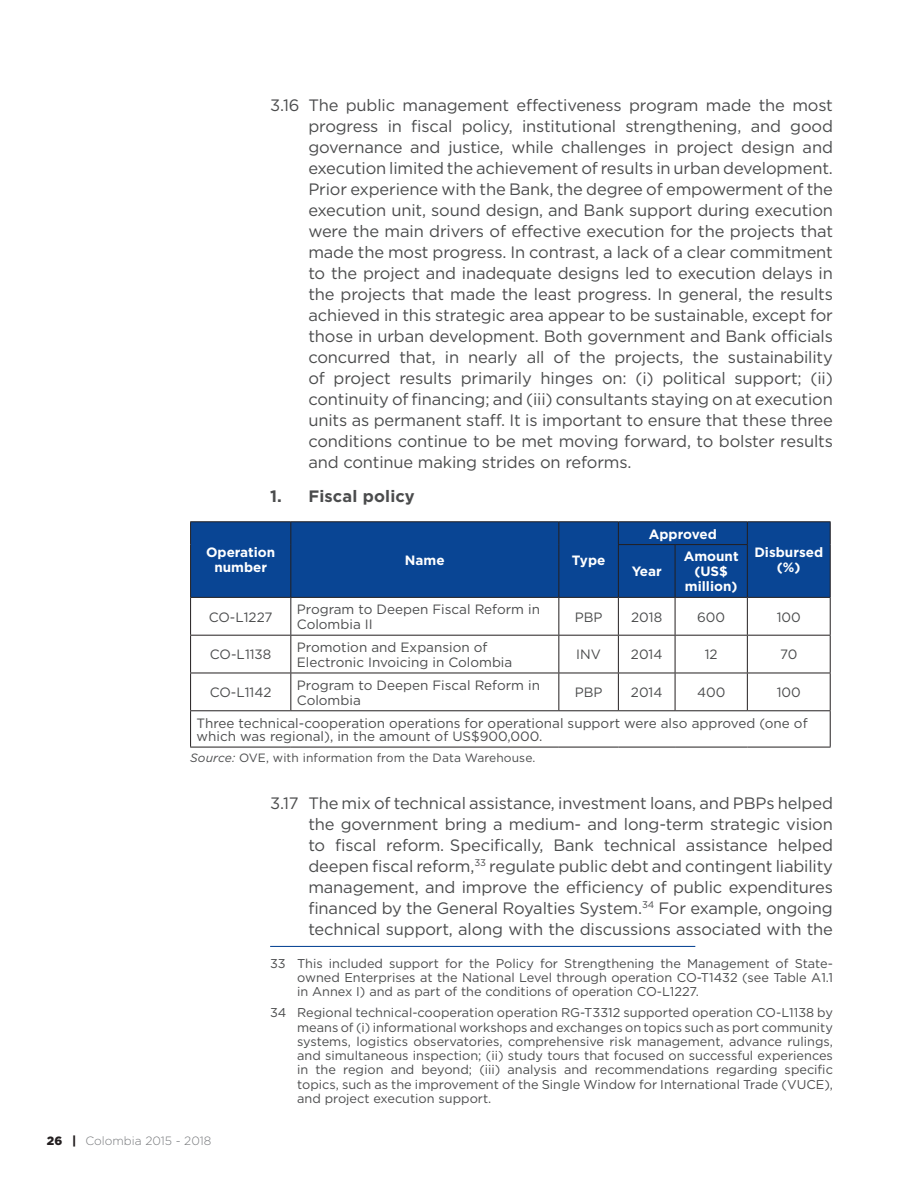
<style>
.page{position:relative;width:918px;height:1188px;background:#fff}
.page>*{position:absolute;margin:0;border:0;box-sizing:border-box;transform-origin:0 0}
.t1{font:16.5px/21px "Gotham";letter-spacing:-.01em;color:#4b4c4d;text-align:justify}
.t2{font:700 16.5px "Gotham";letter-spacing:.01em;color:#4b4c4d}
.t3{font:13.5px/15px "Gotham";color:#4b4c4d}
.t4{font:700 13.5px/15px "Gotham";color:#fff;text-align:center}
.t5{font:12.75px/14.2px "Gotham";color:#4b4c4d;text-align:justify}
.t6{font:12px "Gotham";letter-spacing:.01em;color:#4b4c4d}
.t7{font:300 12px "Gotham";color:#76787b}
.s1{font-style:italic}
.s2{font-weight:900;color:#231f20}
</style>
<div class="page">
<hr style="left:270px;top:946px;width:425px;height:1px;background:#094594">
<div style="left:191px;top:522px;width:639px;height:75px;background:#094594"></div>
<hr style="left:190px;top:521px;width:101px;height:1px;background:#231f20">
<svg style="left:190px;top:522px;width:1px;height:23px"></svg>
<hr style="left:291px;top:521px;width:268px;height:1px;background:#231f20">
<svg style="left:290px;top:522px;width:1px;height:23px"></svg>
<hr style="left:559px;top:521px;width:59px;height:1px;background:#231f20">
<svg style="left:558px;top:522px;width:1px;height:23px"></svg>
<hr style="left:190px;top:545px;width:1px;height:52px;background:#231f20">
<hr style="left:290px;top:545px;width:1px;height:52px;background:#231f20">
<hr style="left:558px;top:545px;width:1px;height:52px;background:#231f20">
<hr style="left:618px;top:521px;width:57px;height:1px;background:#231f20">
<svg style="left:618px;top:522px;width:1px;height:22px"></svg>
<hr style="left:675px;top:521px;width:72px;height:1px;background:#231f20">
<hr style="left:747px;top:521px;width:84px;height:1px;background:#231f20">
<svg style="left:747px;top:522px;width:1px;height:22px"></svg>
<svg style="left:830px;top:522px;width:1px;height:23px"></svg>
<hr style="left:830px;top:545px;width:1px;height:52px;background:#231f20">
<hr style="left:618px;top:544px;width:57px;height:1px;background:#231f20">
<hr style="left:618px;top:545px;width:1px;height:52px;background:#231f20">
<hr style="left:675px;top:544px;width:73px;height:1px;background:#231f20">
<hr style="left:675px;top:545px;width:1px;height:52px;background:#231f20">
<hr style="left:747px;top:545px;width:1px;height:52px;background:#231f20">
<hr style="left:190px;top:597px;width:101px;height:1px;background:#231f20">
<hr style="left:190px;top:598px;width:1px;height:37px;background:#231f20">
<hr style="left:291px;top:597px;width:268px;height:1px;background:#231f20">
<hr style="left:290px;top:598px;width:1px;height:37px;background:#231f20">
<hr style="left:559px;top:597px;width:59px;height:1px;background:#231f20">
<hr style="left:558px;top:598px;width:1px;height:37px;background:#231f20">
<hr style="left:618px;top:597px;width:57px;height:1px;background:#231f20">
<hr style="left:618px;top:598px;width:1px;height:37px;background:#231f20">
<hr style="left:675px;top:597px;width:72px;height:1px;background:#231f20">
<hr style="left:675px;top:598px;width:1px;height:37px;background:#231f20">
<hr style="left:747px;top:597px;width:84px;height:1px;background:#231f20">
<hr style="left:747px;top:598px;width:1px;height:37px;background:#231f20">
<hr style="left:830px;top:598px;width:1px;height:37px;background:#231f20">
<hr style="left:190px;top:635px;width:101px;height:1px;background:#231f20">
<hr style="left:190px;top:636px;width:1px;height:37px;background:#231f20">
<hr style="left:291px;top:635px;width:268px;height:1px;background:#231f20">
<hr style="left:290px;top:636px;width:1px;height:37px;background:#231f20">
<hr style="left:559px;top:635px;width:59px;height:1px;background:#231f20">
<hr style="left:558px;top:636px;width:1px;height:37px;background:#231f20">
<hr style="left:618px;top:635px;width:57px;height:1px;background:#231f20">
<hr style="left:618px;top:636px;width:1px;height:37px;background:#231f20">
<hr style="left:675px;top:635px;width:72px;height:1px;background:#231f20">
<hr style="left:675px;top:636px;width:1px;height:37px;background:#231f20">
<hr style="left:747px;top:635px;width:84px;height:1px;background:#231f20">
<hr style="left:747px;top:636px;width:1px;height:37px;background:#231f20">
<hr style="left:830px;top:636px;width:1px;height:37px;background:#231f20">
<hr style="left:190px;top:673px;width:101px;height:1px;background:#231f20">
<hr style="left:190px;top:673px;width:1px;height:37px;background:#231f20">
<hr style="left:291px;top:673px;width:268px;height:1px;background:#231f20">
<hr style="left:290px;top:673px;width:1px;height:37px;background:#231f20">
<hr style="left:559px;top:673px;width:59px;height:1px;background:#231f20">
<hr style="left:558px;top:673px;width:1px;height:37px;background:#231f20">
<hr style="left:618px;top:673px;width:57px;height:1px;background:#231f20">
<hr style="left:618px;top:673px;width:1px;height:37px;background:#231f20">
<hr style="left:675px;top:673px;width:72px;height:1px;background:#231f20">
<hr style="left:675px;top:673px;width:1px;height:37px;background:#231f20">
<hr style="left:747px;top:673px;width:84px;height:1px;background:#231f20">
<hr style="left:747px;top:673px;width:1px;height:37px;background:#231f20">
<hr style="left:830px;top:673px;width:1px;height:37px;background:#231f20">
<hr style="left:190px;top:710px;width:101px;height:1px;background:#231f20">
<hr style="left:190px;top:711px;width:1px;height:36px;background:#231f20">
<hr style="left:291px;top:710px;width:268px;height:1px;background:#231f20">
<hr style="left:559px;top:710px;width:59px;height:1px;background:#231f20">
<hr style="left:618px;top:710px;width:57px;height:1px;background:#231f20">
<hr style="left:675px;top:710px;width:72px;height:1px;background:#231f20">
<hr style="left:747px;top:710px;width:84px;height:1px;background:#231f20">
<hr style="left:830px;top:711px;width:1px;height:36px;background:#231f20">
<hr style="left:190px;top:747px;width:101px;height:1px;background:#231f20">
<hr style="left:291px;top:747px;width:268px;height:1px;background:#231f20">
<hr style="left:559px;top:747px;width:59px;height:1px;background:#231f20">
<hr style="left:618px;top:747px;width:57px;height:1px;background:#231f20">
<hr style="left:675px;top:747px;width:72px;height:1px;background:#231f20">
<hr style="left:747px;top:747px;width:84px;height:1px;background:#231f20">
<p class="t1" style="left:308px;top:94px;width:526px;text-indent:-38px">3.16 The public management effectiveness program made the most progress in fiscal policy, institutional strengthening, and good governance and justice, while challenges in project design and execution limited the achievement of results in urban development.<br>Prior experience with the Bank, the degree of empowerment of the execution unit, sound design, and Bank support during execution were the main drivers of effective execution for the projects that made the most progress. In contrast, a lack of a clear commitment to the project and inadequate designs led to execution delays in the projects that made the least progress. In general, the results achieved in this strategic area appear to be sustainable, except for those in urban development. Both government and Bank officials concurred that, in nearly all of the projects, the sustainability of project results primarily hinges on: (i) political support; (ii) continuity of financing; and (iii) consultants staying on at execution units as permanent staff. It is important to ensure that these three conditions continue to be met moving forward, to bolster results and continue making strides on reforms.</p>
<p class="t2" style="left:270px;top:485px;width:146px">1. Fiscal policy</p>
<p class="t4" style="left:206px;top:545px;width:71px">Operation number</p>
<p class="t4" style="left:405px;top:553px;width:41px">Name</p>
<p class="t4" style="left:572px;top:553px;width:35px">Type</p>
<p class="t4" style="left:649px;top:526px;width:69px">Approved</p>
<p class="t4" style="left:754px;top:545px;width:70px">Disbursed</p>
<p class="t4" style="left:684px;top:549px;width:56px">Amount (US$ million)</p>
<p class="t4" style="left:632px;top:564px;width:32px">Year</p>
<p class="t4" style="left:777px;top:560px;width:25px">(%)</p>
<p class="t3" style="left:209px;top:609px;width:65px">CO-L1227</p>
<p class="t3" style="left:297px;top:602px;width:245px">Program to Deepen Fiscal Reform in<br>Colombia II</p>
<p class="t3" style="left:575px;top:609px;width:29px">PBP</p>
<p class="t3" style="left:631px;top:609px;width:33px">2018</p>
<p class="t3" style="left:697px;top:609px;width:30px">600</p>
<p class="t3" style="left:777px;top:609px;width:26px">100</p>
<p class="t3" style="left:210px;top:647px;width:63px">CO-L1138</p>
<p class="t3" style="left:297px;top:639px;width:217px">Promotion and Expansion of<br>Electronic Invoicing in Colombia</p>
<p class="t3" style="left:576px;top:647px;width:26px">INV</p>
<p class="t3" style="left:631px;top:647px;width:33px">2014</p>
<p class="t3" style="left:705px;top:647px;width:14px">12</p>
<p class="t3" style="left:780px;top:647px;width:19px">70</p>
<p class="t3" style="left:210px;top:685px;width:63px">CO-L1142</p>
<p class="t3" style="left:297px;top:677px;width:245px">Program to Deepen Fiscal Reform in<br>Colombia</p>
<p class="t3" style="left:575px;top:685px;width:29px">PBP</p>
<p class="t3" style="left:631px;top:685px;width:33px">2014</p>
<p class="t3" style="left:697px;top:685px;width:30px">400</p>
<p class="t3" style="left:777px;top:685px;width:26px">100</p>
<p class="t3" style="left:197px;top:716px;width:613px;line-height:13.5px">Three technical-cooperation operations for operational support were also approved (one of which was regional), in the amount of US$900,000.</p>
<p class="t6" style="left:190px;top:750px;width:347px"><span class="s1">Source:</span> OVE, with information from the Data Warehouse.</p>
<p class="t7" style="left:47px;top:1133px;width:166px"><span class="s2">26 |</span> Colombia 2015 - 2018</p>
<p class="t1" style="left:308px;top:792px;width:526px;text-indent:-38px">3.17 The mix of technical assistance, investment loans, and PBPs helped the government bring a medium- and long-term strategic vision to fiscal reform. Specifically, Bank technical assistance helped deepen fiscal reform,<sup>33</sup> regulate public debt and contingent liability management, and improve the efficiency of public expenditures financed by the General Royalties System.<sup>34</sup> For example, ongoing technical support, along with the discussions associated with the</p>
<p class="t5" style="left:297px;top:956px;width:537px;text-indent:-27px">33 This included support for the Policy for Strengthening the Management of State&shy;owned Enterprises at the National Level through operation CO-T1432 (see Table A1.1 in Annex I) and as part of the conditions of operation CO-L1227.</p>
<p class="t5" style="left:297px;top:1006px;width:537px;text-indent:-27px">34 Regional technical-cooperation operation RG-T3312 supported operation CO-L1138 by means of (i) informational workshops and exchanges on topics such as port community systems, logistics observatories, comprehensive risk management, advance rulings, and simultaneous inspection; (ii) study tours that focused on successful experiences in the region and beyond; (iii) analysis and recommendations regarding specific topics, such as the improvement of the Single Window for International Trade (VUCE), and project execution support.</p>
</div>
